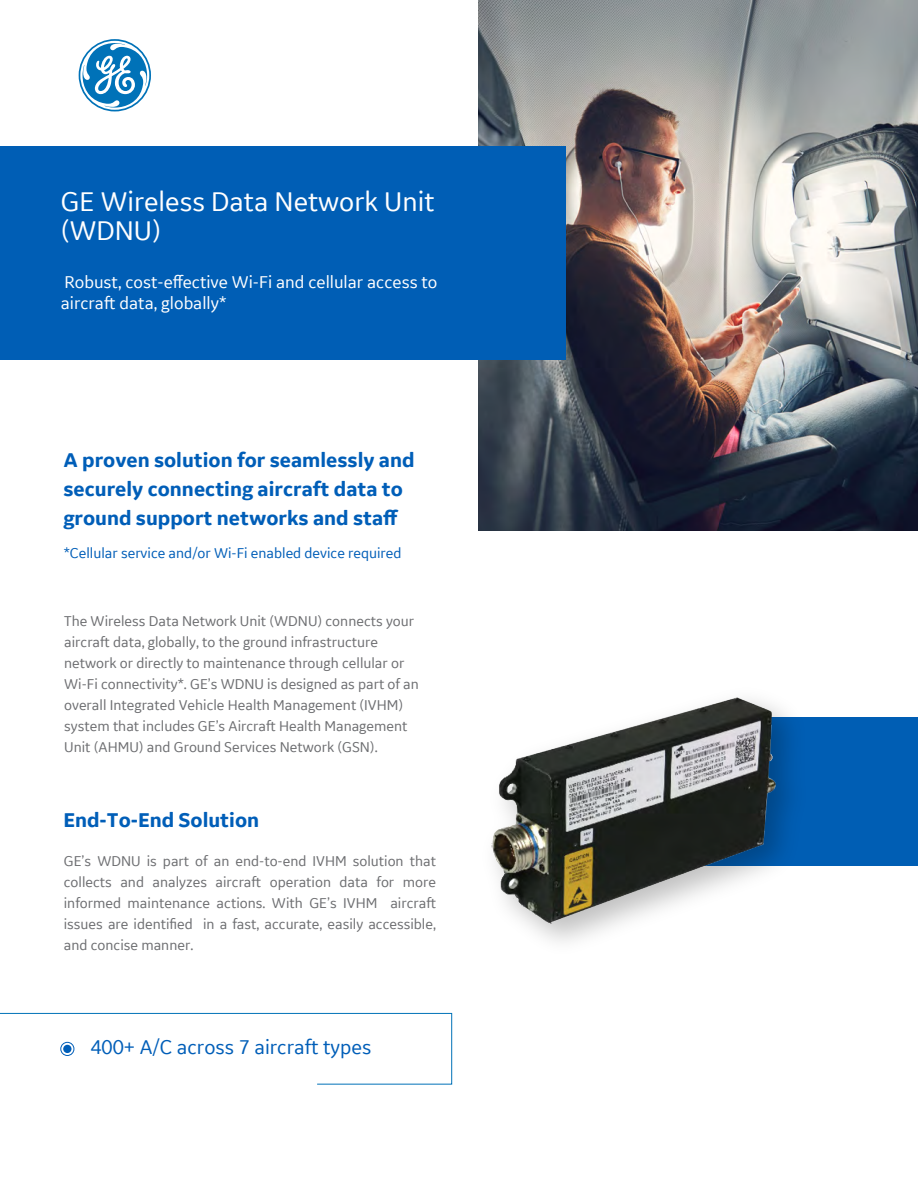
<style>
.page{position:relative;width:918px;height:1188px;background:#fff}
.page>*{position:absolute;margin:0;border:0;box-sizing:border-box;transform-origin:0 0}
.t1{font:28.5px/29.4px "GE Inspira Sans";color:#fff}
.t2{font:700 21px/29.4px "GE Inspira Sans";color:#005eb8}
.t3{font:21px "GE Inspira Sans";color:#005eb8}
.t4{font:18px/21px "GE Inspira Sans";color:#fff}
.t5{font:15px/21px "GE Inspira Sans";color:#6d6e71}
.t6{font:15px "GE Inspira Sans";color:#005eb8}
</style>
<div class="page">
<img style="left:478px;top:0;width:440px;height:530px">
<div style="left:1px;top:146px;width:565px;height:213px;background:#005eb5"></div>
<div style="left:694px;top:717px;width:224px;height:149px;background:#005eb4"></div>
<svg style="left:79px;top:39px;width:72px;height:72px"></svg>
<svg style="left:0;top:1013px;width:452px;height:72px"></svg>
<div style="left:60px;top:1042px;width:14px;height:14px;border:1px solid #005eb8;border-radius:50%"></div>
<div style="left:63px;top:1045px;width:9px;height:8px;background:#005eb8;border-radius:50%"></div>
<img style="left:491px;top:697px;width:300px;height:245px">
<h1 class="t1" style="left:61px;top:186px;width:375px">GE Wireless Data Network Unit (WDNU)</h1>
<p class="t4" style="left:61px;top:271px;width:378px">Robust, cost-effective Wi-Fi and cellular access to aircraft data, globally*</p>
<h2 class="t2" style="left:63px;top:445px;width:353px">A proven solution for seamlessly and securely connecting aircraft data to ground support networks and staff</h2>
<p class="t6" style="left:64px;top:544px;width:339px">*Cellular service and/or Wi-Fi enabled device required</p>
<p class="t5" style="left:64px;top:611px;width:356px">The Wireless Data Network Unit (WDNU) connects your aircraft data, globally, to the ground infrastructure network or directly to maintenance through cellular or Wi-Fi connectivity*. GE’s WDNU is designed as part of an overall Integrated Vehicle Health Management (IVHM) system that includes GE’s Aircraft Health Management Unit (AHMU) and Ground Services Network (GSN).</p>
<h2 class="t2" style="left:63px;top:805px;width:197px">End-To-End Solution</h2>
<p class="t5" style="left:64px;top:850px;width:374px;text-align:justify">GE’s WDNU is part of an end-to-end IVHM solution that collects and analyzes aircraft operation data for more informed maintenance actions. With GE’s IVHM aircraft issues are identified in a fast, accurate, easily accessible, and concise manner.</p>
<h2 class="t3" style="left:90px;top:1034px;width:282px">400+ A/C across 7 aircraft types</h2>
</div>
